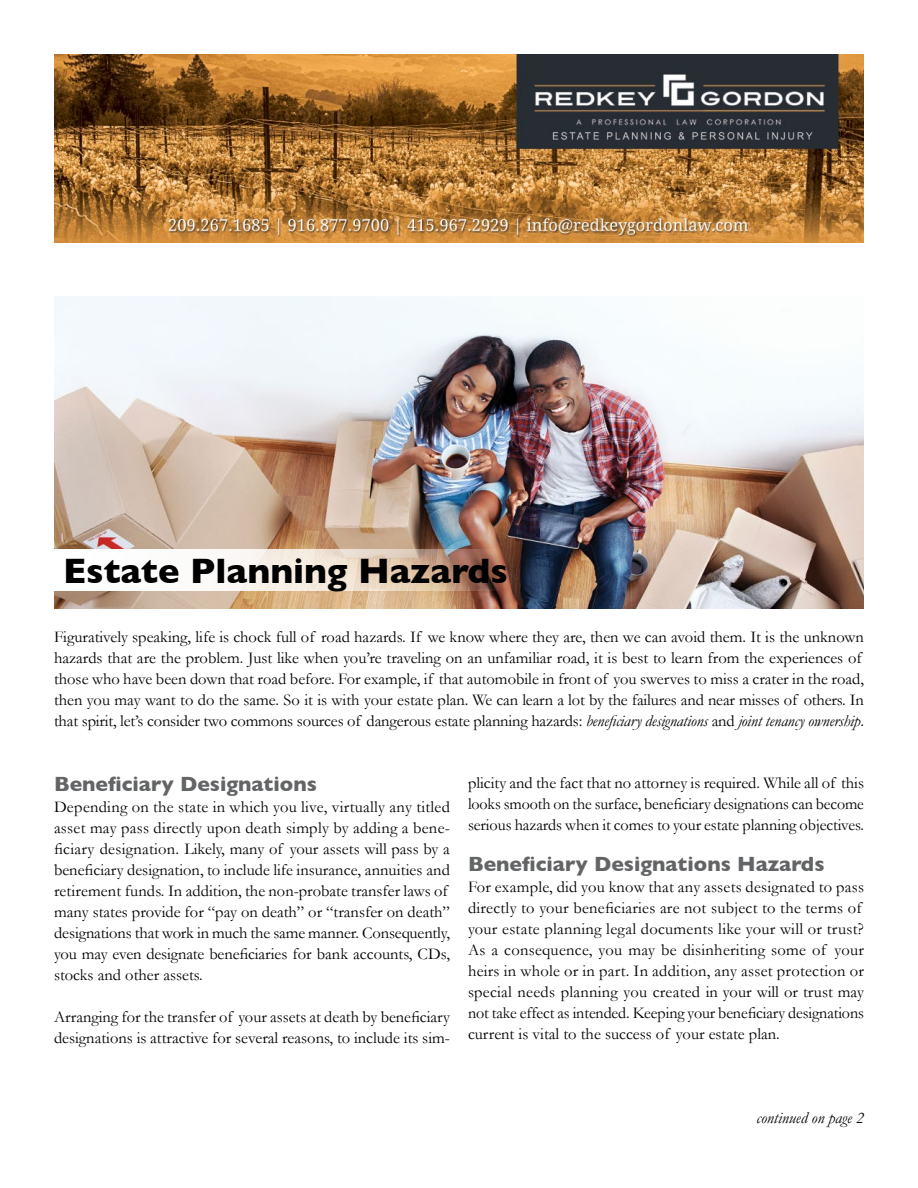
<style>
.page{position:relative;width:918px;height:1188px;background:#fff}
.page>*{position:absolute;margin:0;border:0;box-sizing:border-box;transform-origin:0 0}
.Headline{font:700 36px "Gill Sans";color:#000}
.Subhead{font:700 21px "Gill Sans";color:#636466}
.t1{font:16.5px/21px "Garamond";color:#000}
.t2{font:italic 16.5px "Garamond";color:#000}
.s1{font-style:italic}
</style>
<div class="page">
<img style="left:54px;top:297px;width:810px;height:311px">
<svg style="left:54px;top:550px;width:447px;height:41px"></svg>
<img style="left:54px;top:54px;width:810px;height:189px">
<p class="Headline" style="left:63px;top:549px;width:447px">Estate Planning Hazards</p>
<p class="t1" style="left:54px;top:626px;width:812px">Figuratively speaking, life is chock full of road hazards. If we know where they are, then we can avoid them. It is the unknown hazards that are the problem. Just like when you’re traveling on an unfamiliar road, it is best to learn from the experiences of those who have been down that road before. For example, if that automobile in front of you swerves to miss a crater in the road, then you may want to do the same. So it is with your estate plan. We can learn a lot by the failures and near misses of others. In that spirit, let’s consider two commons sources of dangerous estate planning hazards: <span class="s1">beneficiary designations</span> and <span class="s1">joint tenancy ownership</span>.</p>
<p class="Subhead" style="left:54px;top:772px;width:264px">Beneficiary Designations</p>
<p class="t1" style="left:54px;top:796px;width:398px">Depending on the state in which you live, virtually any titled asset may pass directly upon death simply by adding a bene&shy;ficiary designation. Likely, many of your assets will pass by a beneficiary designation, to include life insurance, annuities and retirement funds. In addition, the non-probate transfer laws of many states provide for “pay on death” or “transfer on death” designations that work in much the same manner. Consequently, you may even designate beneficiaries for bank accounts, CDs, stocks and other assets.</p>
<p class="t1" style="left:54px;top:1006px;width:398px">Arranging for the transfer of your assets at death by beneficiary designations is attractive for several reasons, to include its sim-</p>
<p class="t1" style="left:468px;top:772px;width:398px;text-align:justify">plicity and the fact that no attorney is required. While all of this looks smooth on the surface, beneficiary designations can become serious hazards when it comes to your estate planning objectives.</p>
<p class="Subhead" style="left:468px;top:852px;width:358px">Beneficiary Designations Hazards</p>
<p class="t1" style="left:468px;top:876px;width:398px">For example, did you know that any assets designated to pass directly to your beneficiaries are not subject to the terms of your estate planning legal documents like your will or trust?<br>As a consequence, you may be disinheriting some of your heirs in whole or in part. In addition, any asset protection or special needs planning you created in your will or trust may not take effect as intended. Keeping your beneficiary designations current is vital to the success of your estate plan.</p>
<p class="t2" style="left:757px;top:1108px;width:109px">continued on page 2</p>
</div>
